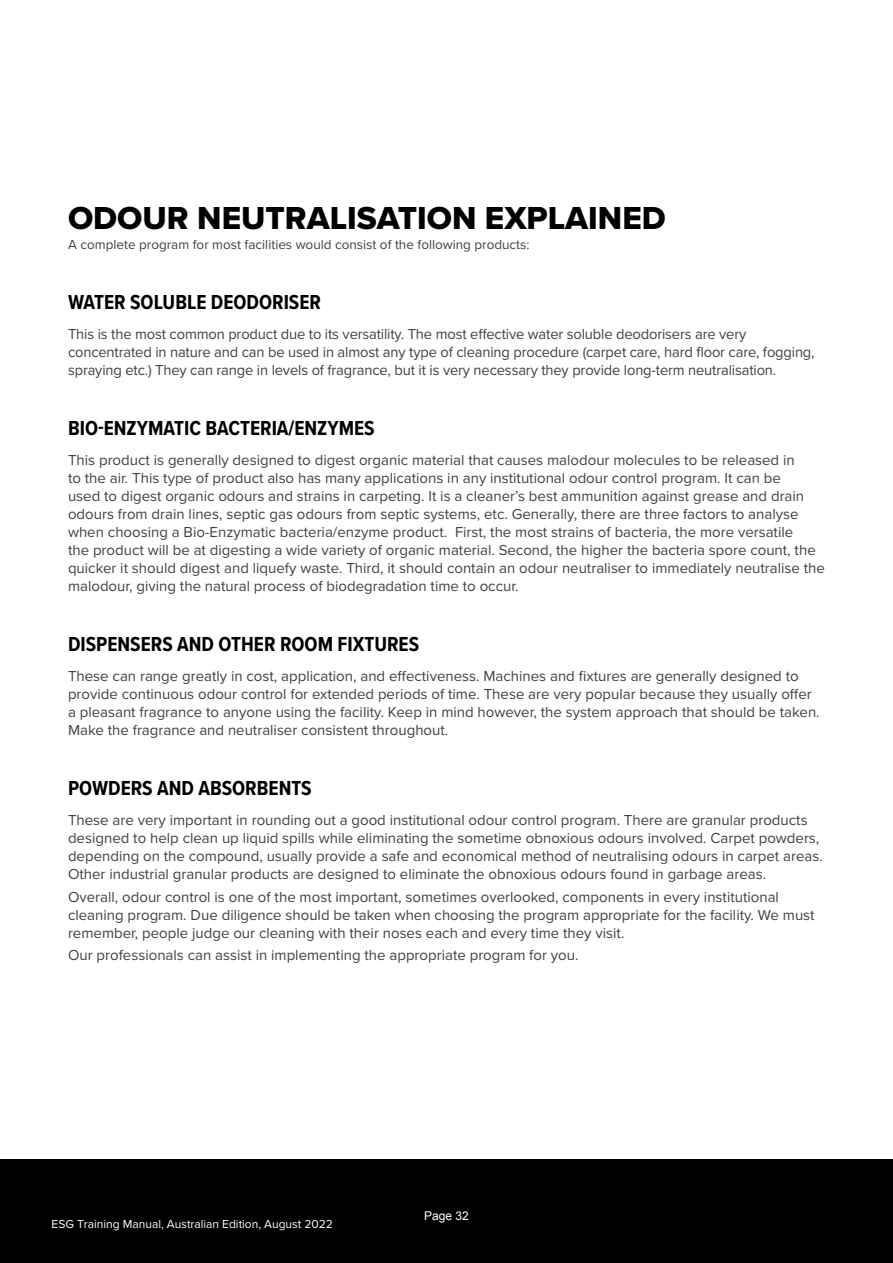
<style>
.page{position:relative;width:893px;height:1263px;background:#fff}
.page>*{position:absolute;margin:0;border:0;box-sizing:border-box;transform-origin:0 0}
.t1{font:33px "Proxima Nova Extrabld";color:#000}
.t2{font:700 21px "Proxima Nova Cond";color:#000}
.t3{font:15px/18px "Proxima Nova";color:#414042}
.t4{font:13.5px "Proxima Nova";color:#414042}
.t5{font:12px "Proxima Nova";color:#fff}
.t6{font:12px "Arial";color:#fff}
</style>
<div class="page">
<div style="left:0;top:1159px;width:893px;height:104px;background:#000"></div>
<h1 class="t1" style="left:68px;top:198px;width:599px">ODOUR NEUTRALISATION EXPLAINED</h1>
<p class="t4" style="left:68px;top:237px;width:463px">A complete program for most facilities would consist of the following products:</p>
<h2 class="t2" style="left:68px;top:289px;width:255px">WATER SOLUBLE DEODORISER</h2>
<p class="t3" style="left:68px;top:326px;width:748px">This is the most common product due to its versatility. The most effective water soluble deodorisers are very concentrated in nature and can be used in almost any type of cleaning procedure (carpet care, hard floor care, fogging, spraying etc.) They can range in levels of fragrance, but it is very necessary they provide long-term neutralisation.</p>
<h2 class="t2" style="left:68px;top:415px;width:308px">BIO-ENZYMATIC BACTERIA/ENZYMES</h2>
<p class="t3" style="left:68px;top:452px;width:758px">This product is generally designed to digest organic material that causes malodour molecules to be released in<br>to the air. This type of product also has many applications in any institutional odour control program. It can be<br>used to digest organic odours and strains in carpeting. It is a cleaner’s best ammunition against grease and drain odours from drain lines, septic gas odours from septic systems, etc. Generally, there are three factors to analyse when choosing a Bio-Enzymatic bacteria/enzyme product. First, the most strains of bacteria, the more versatile<br>the product will be at digesting a wide variety of organic material. Second, the higher the bacteria spore count, the quicker it should digest and liquefy waste. Third, it should contain an odour neutraliser to immediately neutralise the malodour, giving the natural process of biodegradation time to occur.</p>
<h2 class="t2" style="left:68px;top:631px;width:353px">DISPENSERS AND OTHER ROOM FIXTURES</h2>
<p class="t3" style="left:68px;top:668px;width:753px">These can range greatly in cost, application, and effectiveness. Machines and fixtures are generally designed to provide continuous odour control for extended periods of time. These are very popular because they usually offer a pleasant fragrance to anyone using the facility. Keep in mind however, the system approach that should be taken.<br>Make the fragrance and neutraliser consistent throughout.</p>
<h2 class="t2" style="left:68px;top:775px;width:245px">POWDERS AND ABSORBENTS</h2>
<p class="t3" style="left:68px;top:812px;width:756px">These are very important in rounding out a good institutional odour control program. There are granular products designed to help clean up liquid spills while eliminating the sometime obnoxious odours involved. Carpet powders, depending on the compound, usually provide a safe and economical method of neutralising odours in carpet areas.<br>Other industrial granular products are designed to eliminate the obnoxious odours found in garbage areas.</p>
<p class="t3" style="left:68px;top:888px;width:748px">Overall, odour control is one of the most important, sometimes overlooked, components in every institutional cleaning program. Due diligence should be taken when choosing the program appropriate for the facility. We must remember, people judge our cleaning with their noses each and every time they visit.</p>
<p class="t3" style="left:68px;top:946px;width:512px">Our professionals can assist in implementing the appropriate program for you.</p>
<p class="t5" style="left:52px;top:1216px;width:283px">ESG Training Manual, Australian Edition, August 2022</p>
<p class="t6" style="left:424px;top:1207px;width:46px">Page 32</p>
</div>
